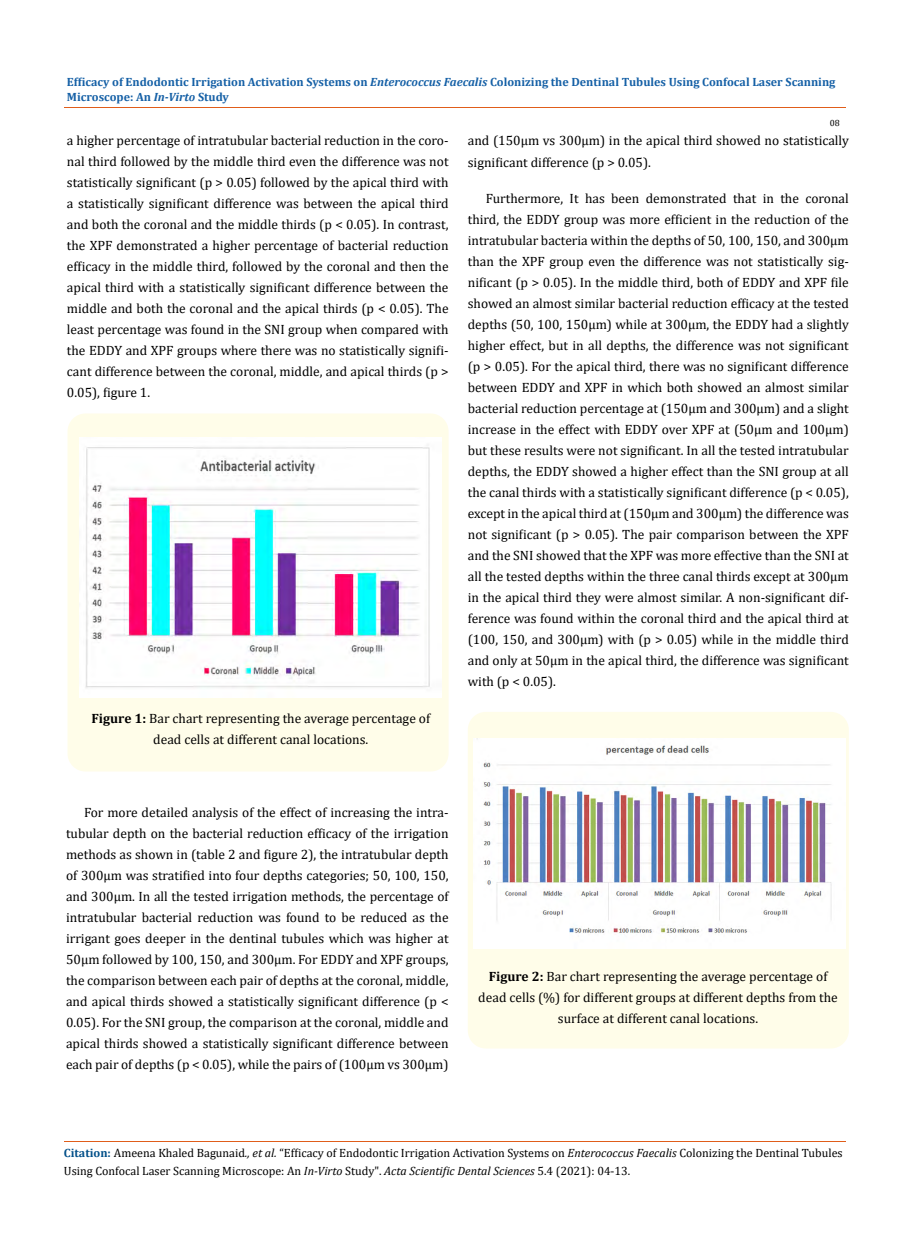
<style>
.page{position:relative;width:917px;height:1242px;background:#fff}
.page>*{position:absolute;margin:0;border:0;box-sizing:border-box;transform-origin:0 0}
.t1{font:13.5px/21px "Cambria";color:#000;text-align:justify}
.t2{font:12px/18px "Cambria";color:#000}
.t3{font:700 12px/15px "Cambria";color:#1560a6}
.t4{font:9px "Cambria";color:#000}
.s1{font-style:italic}
.s2{font-weight:700}
.s3{font-weight:700;color:#035089}
</style>
<div class="page">
<div style="left:468px;top:712px;width:380px;height:336px;background:#fffde9;border-radius:18px"></div>
<img style="left:473px;top:739px;width:372px;height:209px">
<hr style="left:64px;top:108px;width:781px;height:1px;background:#e05d1a">
<hr style="left:64px;top:1142px;width:781px;height:1px;background:#e05d1a">
<div style="left:68px;top:413px;width:380px;height:359px;background:#fffde9;border-radius:18px"></div>
<img style="left:80px;top:437px;width:361px;height:260px">
<p class="t3" style="left:67px;top:74px;width:770px">Efficacy of Endodontic Irrigation Activation Systems on <span class="s1">Enterococcus Faecalis</span> Colonizing the Dentinal Tubules Using Confocal Laser Scanning<br>Microscope: An <span class="s1">In-Virto</span> Study</p>
<p class="t1" style="left:67px;top:130px;width:383px">a higher percentage of intratubular bacterial reduction in the coro&shy;nal third followed by the middle third even the difference was not statistically significant (p &gt; 0.05) followed by the apical third with a statistically significant difference was between the apical third and both the coronal and the middle thirds (p &lt; 0.05). In contrast, the XPF demonstrated a higher percentage of bacterial reduction efficacy in the middle third, followed by the coronal and then the apical third with a statistically significant difference between the middle and both the coronal and the apical thirds (p &lt; 0.05). The least percentage was found in the SNI group when compared with the EDDY and XPF groups where there was no statistically signifi&shy;cant difference between the coronal, middle, and apical thirds (p &gt; 0.05), figure 1.</p>
<p class="t1" style="left:91px;top:708px;width:340px;text-align:center"><span class="s2">Figure 1:</span> Bar chart representing the average percentage of dead cells at different canal locations.</p>
<p class="t4" style="left:829px;top:118px;width:11px">08</p>
<p class="t1" style="left:468px;top:130px;width:382px">and (150µm vs 300µm) in the apical third showed no statistically significant difference (p &gt; 0.05).</p>
<p class="t1" style="left:468px;top:187px;width:382px;text-indent:18px">Furthermore, It has been demonstrated that in the coronal third, the EDDY group was more efficient in the reduction of the intratubular bacteria within the depths of 50, 100, 150, and 300µm than the XPF group even the difference was not statistically sig&shy;nificant (p &gt; 0.05). In the middle third, both of EDDY and XPF file showed an almost similar bacterial reduction efficacy at the tested depths (50, 100, 150µm) while at 300µm, the EDDY had a slightly higher effect, but in all depths, the difference was not significant (p &gt; 0.05). For the apical third, there was no significant difference between EDDY and XPF in which both showed an almost similar bacterial reduction percentage at (150µm and 300µm) and a slight increase in the effect with EDDY over XPF at (50µm and 100µm) but these results were not significant. In all the tested intratubular depths, the EDDY showed a higher effect than the SNI group at all the canal thirds with a statistically significant difference (p &lt; 0.05), except in the apical third at (150µm and 300µm) the difference was not significant (p &gt; 0.05). The pair comparison between the XPF and the SNI showed that the XPF was more effective than the SNI at all the tested depths within the three canal thirds except at 300µm in the apical third they were almost similar. A non-significant dif&shy;ference was found within the coronal third and the apical third at (100, 150, and 300µm) with (p &gt; 0.05) while in the middle third and only at 50µm in the apical third, the difference was significant with (p &lt; 0.05).</p>
<p class="t1" style="left:66px;top:802px;width:384px;text-indent:18px">For more detailed analysis of the effect of increasing the intra&shy;tubular depth on the bacterial reduction efficacy of the irrigation methods as shown in (table 2 and figure 2), the intratubular depth of 300µm was stratified into four depths categories; 50, 100, 150, and 300µm. In all the tested irrigation methods, the percentage of intratubular bacterial reduction was found to be reduced as the irrigant goes deeper in the dentinal tubules which was higher at 50µm followed by 100, 150, and 300µm. For EDDY and XPF groups, the comparison between each pair of depths at the coronal, middle, and apical thirds showed a statistically significant difference (p &lt; 0.05). For the SNI group, the comparison at the coronal, middle and apical thirds showed a statistically significant difference between each pair of depths (p &lt; 0.05), while the pairs of (100µm vs 300µm)</p>
<p class="t1" style="left:478px;top:966px;width:361px;text-align:center"><span class="s2">Figure 2:</span> Bar chart representing the average percentage of dead cells (%) for different groups at different depths from the surface at different canal locations.</p>
<p class="t2" style="left:64px;top:1144px;width:780px"><span class="s3">Citation:</span> Ameena Khaled Bagunaid<span class="s1">., et al.</span> “Efficacy of Endodontic Irrigation Activation Systems on <span class="s1">Enterococcus Faecalis</span> Colonizing the Dentinal Tubules<br>Using Confocal Laser Scanning Microscope: An <span class="s1">In-Virto</span> Study". <span class="s1">Acta Scientific Dental Sciences</span> 5.4 (2021): 04-13.</p>
</div>
